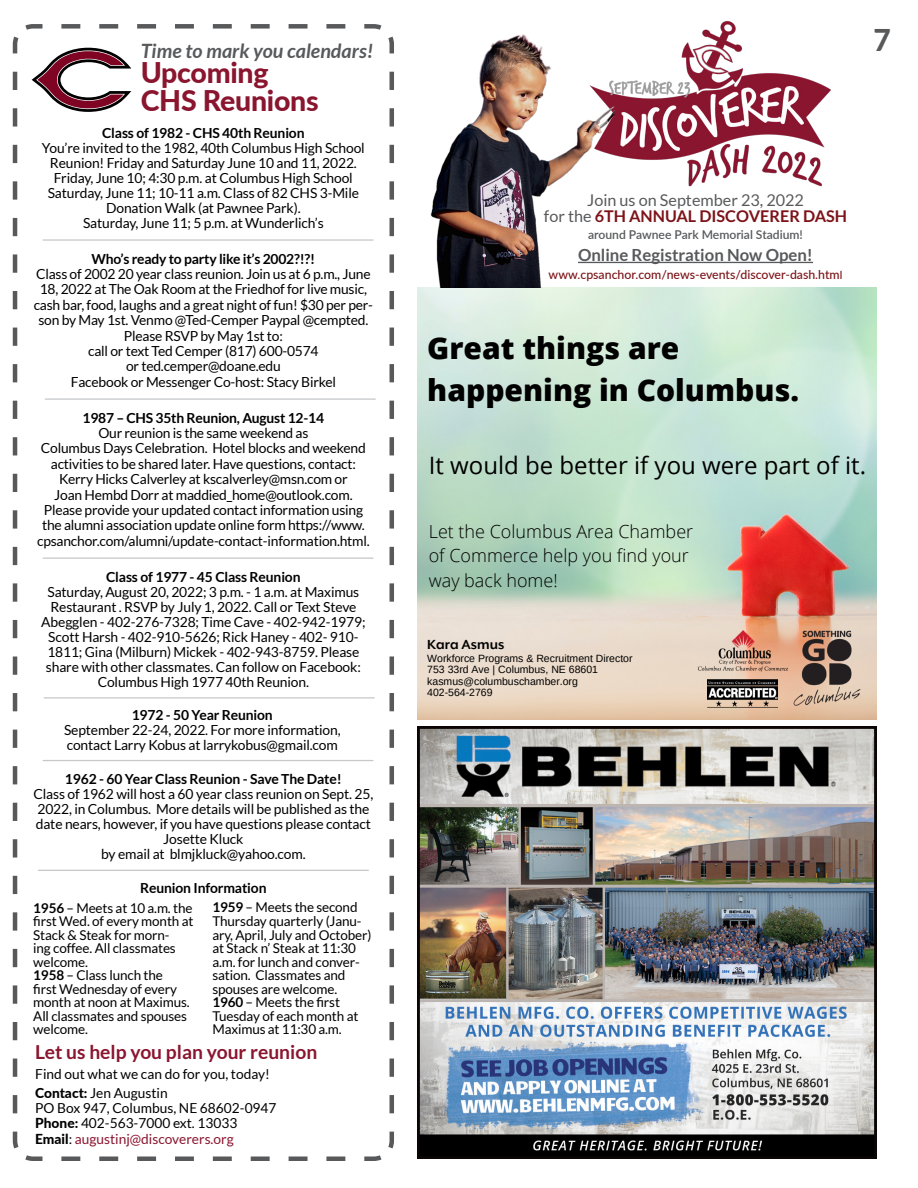
<style>
.page{position:relative;width:918px;height:1188px;background:#fff}
.page>*{position:absolute;margin:0;border:0;box-sizing:border-box;transform-origin:0 0}
.t1{font:800 30px/41.7px "Open Sans";color:#000}
.t2{font:800 30px "Lato";color:#58595b}
.t3{font:800 28.5px/28.5px "Lato";letter-spacing:-.01em;color:#8a152f}
.t4{font:24px "Open Sans";color:#000}
.t5{font:italic 700 19.8px "Lato";color:#58595b}
.t6{font:700 19.2px "Lato";color:#8a152f}
.t7{font:300 18px/24.8px "Open Sans";color:#000}
.t8{font:700 16.8px "Lato";color:#58595b}
.t9{font:16.2px/16.2px "Lato";color:#58595b;text-align:center}
.t10{font:700 15.3px "Mr Eaves XL Mod OT";color:#000}
.t11{font:13.8px/15px "Lato";letter-spacing:-.01em;color:#000;text-align:center}
.t12{font:700 13.8px "Lato";letter-spacing:-.01em;color:#000}
.t13{font:13.5px/13.5px "Lato";letter-spacing:-.01em;color:#000}
.t14{font:500 12.3px "Lato";color:#7c1318}
.t15{font:600 12.15px "Lato";color:#58595b}
.t16{font:10.5px/11.4px "Arimo";color:#000}
.s1{font-weight:700}
.s2{font-weight:800}
.s3{color:#8a152f}
.s4{font-weight:700;color:#7c1318}
.s5{font-size:11.1px}
</style>
<div class="page">
<svg style="left:12px;top:24px;width:382px;height:1137px"></svg>
<svg style="left:30px;top:46px;width:105px;height:67px"></svg>
<hr style="left:43px;top:558px;width:330px;height:1px;background:#c7c8ca">
<hr style="left:43px;top:760px;width:330px;height:1px;background:#c7c8ca">
<hr style="left:38px;top:870px;width:331px;height:1px;background:#c7c8ca">
<hr style="left:43px;top:239px;width:330px;height:2px;background:#c7c8ca">
<hr style="left:45px;top:398px;width:331px;height:2px;background:#c7c8ca">
<hr style="left:44px;top:697px;width:331px;height:2px;background:#c7c8ca">
<img style="left:418px;top:727px;width:459px;height:432px">
<img style="left:418px;top:287px;width:459px;height:432px">
<img style="left:792px;top:626px;width:71px;height:83px">
<img style="left:694px;top:627px;width:98px;height:47px">
<img style="left:707px;top:680px;width:71px;height:28px">
<img style="left:622px;top:20px;width:209px;height:167px">
<hr style="left:578px;top:262px;width:235px;height:1px;background:#58595b">
<img style="left:429px;top:34px;width:193px;height:254px">
<h3 class="t5" style="left:141px;top:39px;width:234px">Time to mark you calendars!</h3>
<h2 class="t3" style="left:141px;top:57px;width:179px">Upcoming<br>CHS Reunions</h2>
<p class="t12" style="left:102px;top:125px;width:204px">Class of 1982 - CHS 40th Reunion</p>
<p class="t11" style="left:42px;top:140px;width:324px">You’re invited to the 1982, 40th Columbus High School Reunion! Friday and Saturday June 10 and 11, 2022.<br>Friday, June 10; 4:30 p.m. at Columbus High School Saturday, June 11; 10-11 a.m. Class of 82 CHS 3-Mile Donation Walk (at Pawnee Park).<br>Saturday, June 11; 5 p.m. at Wunderlich’s</p>
<p class="t12" style="left:92px;top:251px;width:225px">Who’s ready to party like it’s 2002?!?!</p>
<p class="t11" style="left:34px;top:266px;width:341px">Class of 2002 20 year class reunion. Join us at 6 p.m., June 18, 2022 at The Oak Room at the Friedhof for live music, cash bar, food, laughs and a great night of fun! $30 per per&shy;son by May 1st. Venmo @Ted-Cemper Paypal @cempted.<br>Please RSVP by May 1st to:<br>call or text Ted Cemper (817) 600-0574<br>or ted.cemper@doane.edu<br>Facebook or Messenger Co-host: Stacy Birkel</p>
<p class="t12" style="left:83px;top:410px;width:243px">1987 – CHS 35th Reunion, August 12-14</p>
<p class="t11" style="left:37px;top:425px;width:334px">Our reunion is the same weekend as<br>Columbus Days Celebration. Hotel blocks and weekend activities to be shared later. Have questions, contact:<br>Kerry Hicks Calverley at kscalverley@msn.com or<br>Joan Hembd Dorr at maddied_home@outlook.com.<br>Please provide your updated contact information using the alumni association update online form https://www. cpsanchor.com/alumni/update-contact-information.html.</p>
<p class="t12" style="left:106px;top:569px;width:196px">Class of 1977 - 45 Class Reunion</p>
<p class="t11" style="left:41px;top:584px;width:326px">Saturday, August 20, 2022; 3 p.m. - 1 a.m. at Maximus Restaurant . RSVP by July 1, 2022. Call or Text Steve Abegglen - 402-276-7328; Time Cave - 402-942-1979; Scott Harsh - 402-910-5626; Rick Haney - 402- 910- 1811; Gina (Milburn) Mickek - 402-943-8759. Please share with other classmates. Can follow on Facebook:<br>Columbus High 1977 40th Reunion.</p>
<p class="t12" style="left:132px;top:707px;width:143px">1972 - 50 Year Reunion</p>
<p class="t11" style="left:64px;top:723px;width:278px;text-align:left">September 22-24, 2022. For more information, contact Larry Kobus at larrykobus@gmail.com</p>
<p class="t12" style="left:65px;top:771px;width:278px">1962 - 60 Year Class Reunion - Save The Date!</p>
<p class="t11" style="left:34px;top:786px;width:341px">Class of 1962 will host a 60 year class reunion on Sept. 25, 2022, in Columbus. More details will be published as the date nears, however, if you have questions please contact Josette Kluck<br>by email at blmjkluck@yahoo.com.</p>
<p class="t12" style="left:140px;top:880px;width:128px">Reunion Information</p>
<p class="t13" style="left:33px;top:901px;width:162px"><span class="s1">1956</span> – Meets at 10 a.m. the first Wed. of every month at<br>Stack &amp; Steak for morn-<br>ing coffee. All classmates welcome.<br><span class="s1">1958</span> – Class lunch the<br>first Wednesday of every month at noon at Maximus.<br>All classmates and spouses welcome.</p>
<p class="t13" style="left:212px;top:901px;width:161px"><span class="s1">1959</span> – Meets the second<br>Thursday quarterly (Janu&shy;ary, April, July and October) at Stack n’ Steak at 11:30 a.m. for lunch and conver&shy;sation. Classmates and spouses are welcome.<br><span class="s1">1960</span> – Meets the first<br>Tuesday of each month at<br>Maximus at 11:30 a.m.</p>
<h3 class="t6" style="left:35px;top:1041px;width:284px">Let us help you plan your reunion</h3>
<p class="t11" style="left:35px;top:1086px;width:243px;text-align:left"><span class="s2">Contact:</span> Jen Augustin<br>PO Box 947, Columbus, NE 68602-0947<br><span class="s2">Phone:</span> 402-563-7000 ext. 13033<br><span class="s2">Email</span>: <span class="s3">augustinj@discoverers.org</span></p>
<p class="t11" style="left:35px;top:1067px;width:236px">Find out what we can do for you, today!</p>
<h1 class="t2" style="left:874px;top:18px;width:19px">7</h1>
<p class="t9" style="left:544px;top:192px;width:305px">Join us on September 23, 2022<br>for the <span class="s4">6TH ANNUAL DISCOVERER DASH</span></p>
<p class="t15" style="left:588px;top:225px;width:216px">around Pawnee Park Memorial Stadium!</p>
<p class="t8" style="left:578px;top:246px;width:236px">Online Registration Now Open!</p>
<p class="t14" style="left:549px;top:266px;width:295px">www.cpsanchor.com/news-events/discover-dash.htm<span class="s5">l</span></p>
<h1 class="t1" style="left:427px;top:326px;width:373px">Great things are happening in Columbus.</h1>
<h3 class="t4" style="left:429px;top:449px;width:439px">It would be better if you were part of it.</h3>
<h3 class="t7" style="left:429px;top:518px;width:266px">Let the Columbus Area Chamber of Commerce help you find your way back home!</h3>
<p class="t10" style="left:427px;top:636px;width:78px">Kara Asmus</p>
<p class="t16" style="left:427px;top:653px;width:207px">Workforce Programs &amp; Recruitment Director<br>753 33rd Ave | Columbus, NE 68601 kasmus@columbuschamber.org<br>402-564-2769</p>
</div>
